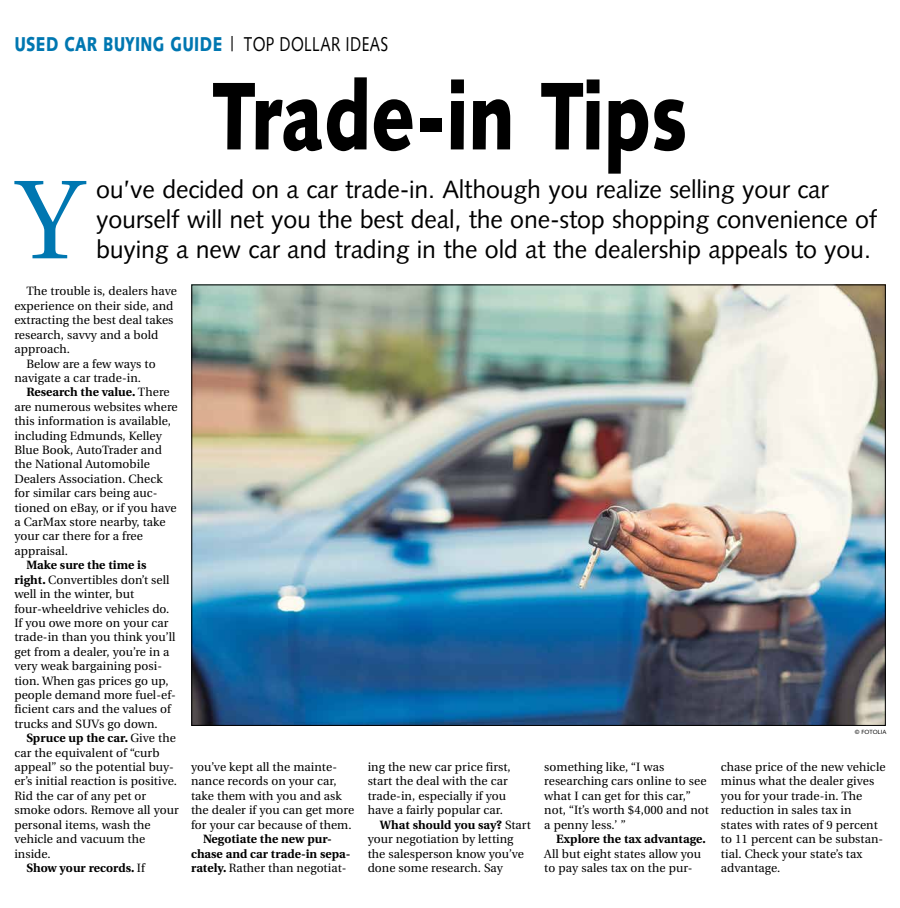
<style>
.page{position:relative;width:900px;height:908px;background:#fff}
.page>*{position:absolute;margin:0;border:0;box-sizing:border-box;transform-origin:0 0}
.t1{font:111.7px "Utopia";color:#0077b1}
.t2{font:900 96px "Syntax";color:#000;scale:.77 1}
.t3{font:25px/30px "Syntax";letter-spacing:-.01em;color:#000}
.t4{font:900 20px "Syntax";letter-spacing:.025em;color:#0077b1;scale:.77 1}
.t5{font:12px/14.4px "Utopia";letter-spacing:.005em;color:#000}
.t6{font:700 12px/14.4px "Utopia";letter-spacing:.005em;color:#000;text-align:center}
.t7{font:6px "Syntax";color:#000}
.s1{font-weight:400;color:#000}
.s2{font-weight:400}
.s3{font-weight:700}
</style>
<div class="page">
<img style="left:194px;top:286px;width:690px;height:437px">
<h3 class="t4" style="left:14px;top:32px;width:487px">USED CAR BUYING GUIDE <span class="s1">| TOP DOLLAR IDEAS</span></h3>
<h2 class="t2" style="left:213px;top:59px;width:618px">Trade-in Tips</h2>
<h1 class="t1" style="left:16px;top:159px;width:67px">Y</h1>
<h3 class="t3" style="left:96px;top:175px;width:783px">ou’ve decided on a car trade-in. Although you realize selling your car yourself will net you the best deal, the one-stop shopping convenience of buying a new car and trading in the old at the dealership appeals to you.</h3>
<p class="t5" style="left:26px;top:284px;width:152px">The trouble is, dealers have</p>
<p class="t5" style="left:14px;top:299px;width:160px">experience on their side, and</p>
<p class="t5" style="left:14px;top:313px;width:161px">extracting the best deal takes</p>
<p class="t5" style="left:14px;top:327px;width:145px">research, savvy and a bold</p>
<p class="t5" style="left:14px;top:342px;width:57px">approach.</p>
<p class="t5" style="left:26px;top:356px;width:131px">Below are a few ways to</p>
<p class="t5" style="left:14px;top:371px;width:128px">navigate a car trade-in.</p>
<p class="t6" style="left:26px;top:385px;width:145px">Research the value. <span class="s2">There</span></p>
<p class="t5" style="left:14px;top:399px;width:165px">are numerous websites where</p>
<p class="t5" style="left:14px;top:414px;width:158px">this information is available,</p>
<p class="t5" style="left:14px;top:428px;width:149px">including Edmunds, Kelley</p>
<p class="t5" style="left:14px;top:443px;width:149px">Blue Book, AutoTrader and</p>
<p class="t5" style="left:14px;top:457px;width:137px">the National Automobile</p>
<p class="t5" style="left:14px;top:471px;width:150px">Dealers Association. Check</p>
<p class="t5" style="left:14px;top:486px;width:145px">for similar cars being auc-</p>
<p class="t5" style="left:14px;top:500px;width:164px">tioned on eBay, or if you have</p>
<p class="t5" style="left:14px;top:515px;width:153px">a CarMax store nearby, take</p>
<p class="t5" style="left:14px;top:529px;width:130px">your car there for a free</p>
<p class="t5" style="left:14px;top:543px;width:55px">appraisal.</p>
<p class="t5" style="left:14px;top:558px;width:163px;text-indent:12px"><span class="s3">Make sure the time is right.</span> Convertibles don’t sell well in the winter, but four-wheeldrive vehicles do.<br>If you owe more on your car trade-in than you think you’ll get from a dealer, you’re in a very weak bargaining posi&shy;tion. When gas prices go up, people demand more fuel-ef&shy;ficient cars and the values of trucks and SUVs go down.</p>
<p class="t6" style="left:26px;top:730px;width:151px">Spruce up the car. <span class="s2">Give the</span></p>
<p class="t5" style="left:14px;top:745px;width:147px">car the equivalent of “curb</p>
<p class="t5" style="left:14px;top:759px;width:161px">appeal” so the potential buy-</p>
<p class="t5" style="left:14px;top:774px;width:164px">er’s initial reaction is positive.</p>
<p class="t5" style="left:14px;top:788px;width:133px">Rid the car of any pet or</p>
<p class="t5" style="left:14px;top:803px;width:166px">smoke odors. Remove all your</p>
<p class="t5" style="left:14px;top:817px;width:138px">personal items, wash the</p>
<p class="t5" style="left:14px;top:831px;width:132px">vehicle and vacuum the</p>
<p class="t5" style="left:14px;top:846px;width:38px">inside.</p>
<p class="t6" style="left:26px;top:860px;width:120px">Show your records. <span class="s2">If</span></p>
<p class="t5" style="left:191px;top:759px;width:165px">you’ve kept all the mainte&shy;nance records on your car, take them with you and ask the dealer if you can get more for your car because of them.</p>
<p class="t6" style="left:191px;top:831px;width:161px">Negotiate the new pur&shy;chase and car trade-in sepa&shy;rately. <span class="s2">Rather than negotiat-</span></p>
<p class="t5" style="left:368px;top:759px;width:145px">ing the new car price first,</p>
<p class="t5" style="left:368px;top:774px;width:142px">start the deal with the car</p>
<p class="t5" style="left:368px;top:788px;width:140px">trade-in, especially if you</p>
<p class="t5" style="left:368px;top:803px;width:137px">have a fairly popular car.</p>
<p class="t6" style="left:380px;top:817px;width:153px">What should you say? <span class="s2">Start</span></p>
<p class="t5" style="left:368px;top:831px;width:147px">your negotiation by letting</p>
<p class="t5" style="left:368px;top:846px;width:158px">the salesperson know you’ve</p>
<p class="t5" style="left:368px;top:860px;width:137px">done some research. Say</p>
<p class="t5" style="left:544px;top:759px;width:166px">something like, “I was researching cars online to see what I can get for this car,” not, “It’s worth $4,000 and not a penny less.’ ”</p>
<p class="t6" style="left:556px;top:831px;width:151px">Explore the tax advantage.</p>
<p class="t5" style="left:544px;top:846px;width:158px">All but eight states allow you to pay sales tax on the pur-</p>
<p class="t7" style="left:855px;top:728px;width:33px">© FOTOLIA</p>
<p class="t5" style="left:721px;top:759px;width:166px">chase price of the new vehicle minus what the dealer gives you for your trade-in. The reduction in sales tax in states with rates of 9 percent to 11 percent can be substan&shy;tial. Check your state’s tax advantage.</p>
</div>
